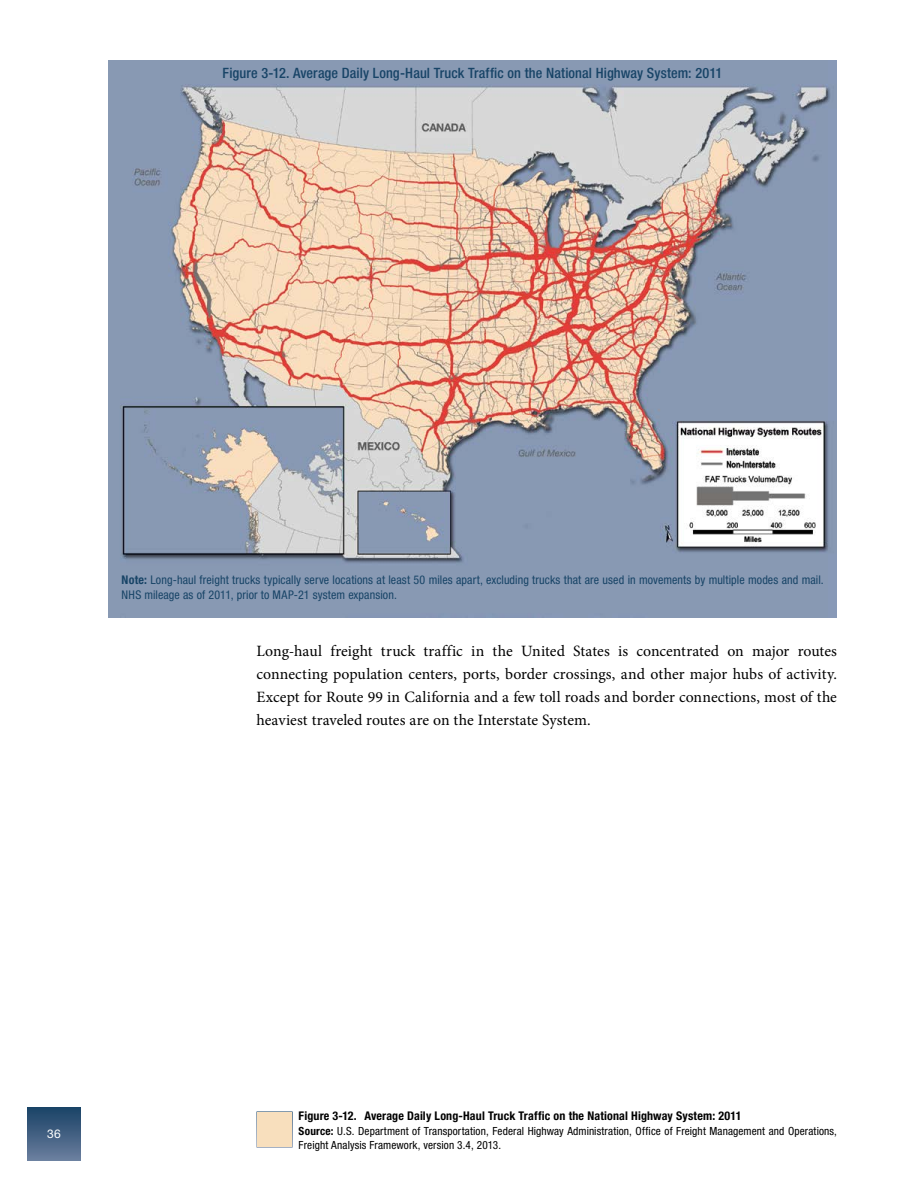
<style>
.page{position:relative;width:918px;height:1188px;background:#fff}
.page>*{position:absolute;margin:0;border:0;box-sizing:border-box;transform-origin:0 0}
.t1{font:15.75px/23.2px "Minion Pro";color:#000;text-align:justify}
.t2{font:500 condensed 14.25px "Helvetica Neue LT Std";letter-spacing:.005em;color:#184467}
.t3{font:condensed 12px/14.4px "Helvetica Neue LT Std";letter-spacing:.01em;color:#184467}
.t4{font:700 condensed 12px "Helvetica Neue LT Std";letter-spacing:.015em;color:#000}
.t5{font:12px "Helvetica Neue LT Std";color:#fff}
.t6{font:condensed 11.25px/13.5px "Helvetica Neue LT Std";letter-spacing:.01em;color:#000}
.s1{font-weight:700}
</style>
<div class="page">
<div style="left:27px;top:1107px;width:54px;height:54px;background:linear-gradient(to bottom,#194266,#6a7e9e)"></div>
<img style="left:108px;top:61px;width:729px;height:556px">
<div style="left:256px;top:1111px;width:37px;height:37px;background:#f8dfbd"></div>
<p class="t2" style="left:223px;top:65px;width:501px">Figure 3-12. Average Daily Long-Haul Truck Traffic on the National Highway System: 2011</p>
<p class="t3" style="left:122px;top:573px;width:704px"><span class="s1">Note:</span> Long-haul freight trucks typically serve locations at least 50 miles apart, excluding trucks that are used in movements by multiple modes and mail.<br>NHS mileage as of 2011, prior to MAP-21 system expansion.</p>
<p class="t1" style="left:256px;top:639px;width:582px">Long-haul freight truck traffic in the United States is concentrated on major routes connecting population centers, ports, border crossings, and other major hubs of activity.<br>Except for Route 99 in California and a few toll roads and border connections, most of the heaviest traveled routes are on the Interstate System.</p>
<p class="t5" style="left:47px;top:1127px;width:15px">36</p>
<p class="t4" style="left:299px;top:1108px;width:444px">Figure 3-12. Average Daily Long-Haul Truck Traffic on the National Highway System: 2011</p>
<p class="t6" style="left:299px;top:1124px;width:540px"><span class="s1">Source:</span> U.S. Department of Transportation, Federal Highway Administration, Office of Freight Management and Operations,<br>Freight Analysis Framework, version 3.4, 2013.</p>
</div>
